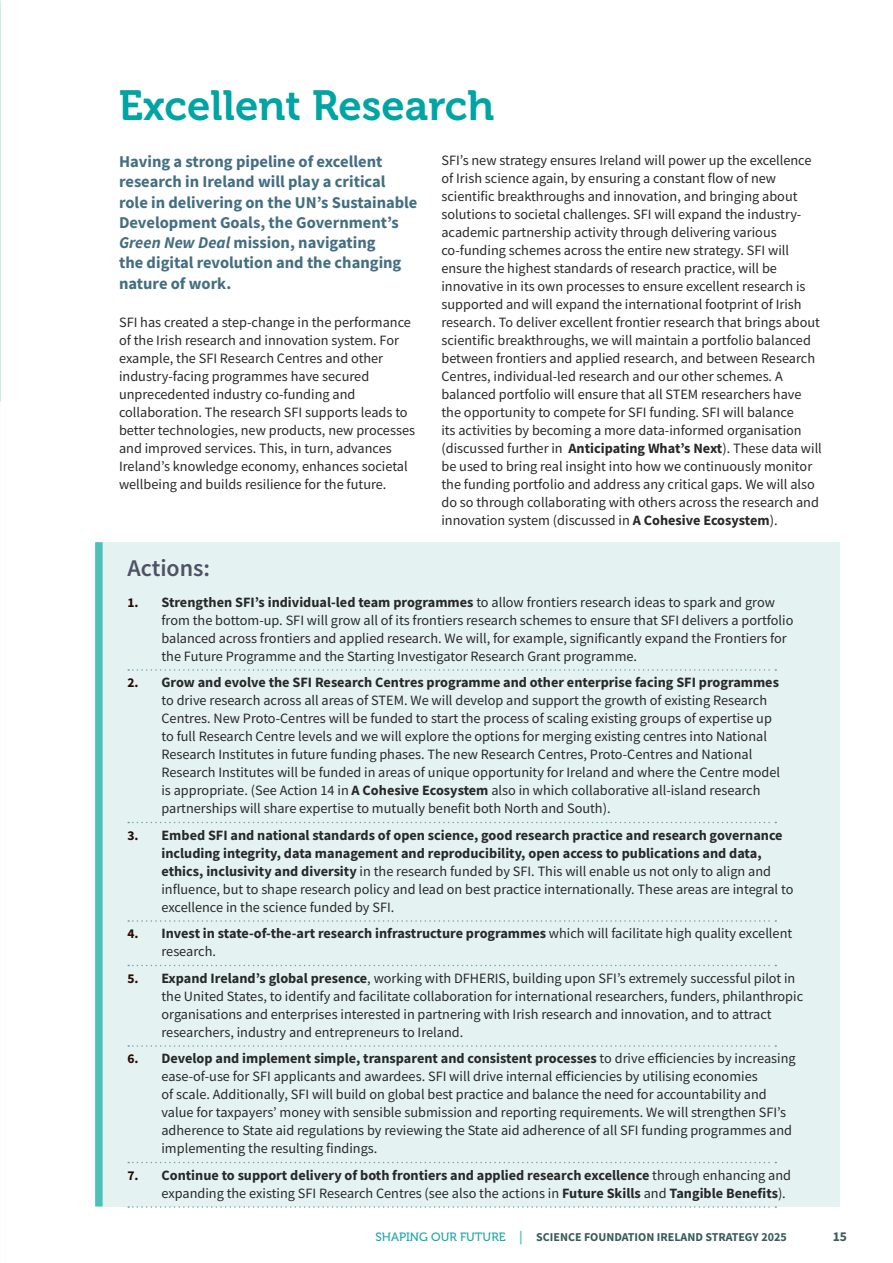
<style>
.page{position:relative;width:893px;height:1263px;background:#fff}
.page>*{position:absolute;margin:0;border:0;box-sizing:border-box;transform-origin:0 0}
.t1{font:42px "Museo 700";color:#00a4a3}
.t2{font:600 24px "Source Sans Pro";color:#515165}
.t3{font:700 16.5px/20.2px "Source Sans Pro";color:#446e81}
.t4{font:14.25px/18px "Source Sans Pro";color:#292829}
.t5{font:700 14.25px/18px "Source Sans Pro";color:#292829}
.t6{font:700 13.5px "Source Sans Pro";color:#3b5a5c}
.t7{font:700 12px "Source Sans Pro";color:#3b5a5c}
.s1{font-style:italic}
.s2{font-weight:700}
.s3{font-weight:700;font-size:13.5px;color:#290800}
.s4{font-size:13.5px;color:#290800}
.s5{font-weight:400}
.s6{font-family:"Museo 500";font-weight:400;color:#21a7a7}
.s7{font-size:13.5px;color:#59c4bc}
</style>
<div class="page">
<svg style="left:0;top:0;width:1px;height:402px"></svg>
<div style="left:97px;top:542px;width:743px;height:665px;background:#e4f3f1"></div>
<div style="left:95px;top:542px;width:8px;height:664px;background:#4dc1b9"></div>
<svg style="left:128px;top:669px;width:648px;height:2px"></svg>
<svg style="left:128px;top:822px;width:648px;height:1px"></svg>
<svg style="left:128px;top:920px;width:648px;height:2px"></svg>
<svg style="left:128px;top:965px;width:648px;height:1px"></svg>
<svg style="left:128px;top:1045px;width:648px;height:2px"></svg>
<svg style="left:128px;top:1162px;width:648px;height:1px"></svg>
<svg style="left:128px;top:1206px;width:648px;height:2px"></svg>
<h1 class="t1" style="left:119px;top:82px;width:377px">Excellent Research</h1>
<p class="t3" style="left:119px;top:151px;width:300px">Having a strong pipeline of excellent research in Ireland will play a critical role in delivering on the UN’s Sustainable Development Goals, the Government’s <span class="s1">Green New Deal</span> mission, navigating<br>the digital revolution and the changing nature of work.</p>
<p class="t4" style="left:119px;top:313px;width:297px">SFI has created a step-change in the performance of the Irish research and innovation system. For example, the SFI Research Centres and other industry-facing programmes have secured unprecedented industry co-funding and collaboration. The research SFI supports leads to better technologies, new products, new processes and improved services. This, in turn, advances Ireland’s knowledge economy, enhances societal wellbeing and builds resilience for the future.</p>
<p class="t4" style="left:441px;top:152px;width:382px">SFI’s new strategy ensures Ireland will power up the excellence of Irish science again, by ensuring a constant flow of new scientific breakthroughs and innovation, and bringing about solutions to societal challenges. SFI will expand the industry&shy;academic partnership activity through delivering various co-funding schemes across the entire new strategy. SFI will ensure the highest standards of research practice, will be innovative in its own processes to ensure excellent research is supported and will expand the international footprint of Irish research. To deliver excellent frontier research that brings about scientific breakthroughs, we will maintain a portfolio balanced between frontiers and applied research, and between Research Centres, individual-led research and our other schemes. A balanced portfolio will ensure that all STEM researchers have the opportunity to compete for SFI funding. SFI will balance<br>its activities by becoming a more data-informed organisation (discussed further in <span class="s2">Anticipating What’s Next</span>). These data will be used to bring real insight into how we continuously monitor the funding portfolio and address any critical gaps. We will also do so through collaborating with others across the research and innovation system (discussed in <span class="s2">A Cohesive Ecosystem</span>).</p>
<h2 class="t2" style="left:127px;top:552px;width:84px">Actions:</h2>
<p class="t4" style="left:161px;top:593px;width:633px;text-indent:-34px"><span class="s3">1.</span> <span class="s2">Strengthen SFI’s individual-led team programmes</span> to allow frontiers research ideas to spark and grow from the bottom-up. SFI will grow all of its frontiers research schemes to ensure that SFI delivers a portfolio balanced across frontiers and applied research. We will, for example, significantly expand the Frontiers for the Future Programme and the Starting Investigator Research Grant programme.</p>
<p class="t4" style="left:161px;top:673px;width:620px;text-indent:-34px"><span class="s3">2.</span> <span class="s2">Grow and evolve the SFI Research Centres programme and other enterprise facing SFI programmes </span>to drive research across all areas of STEM. We will develop and support the growth of existing Research Centres. New Proto-Centres will be funded to start the process of scaling existing groups of expertise up to full Research Centre levels and we will explore the options for merging existing centres into National Research Institutes in future funding phases. The new Research Centres, Proto-Centres and National Research Institutes will be funded in areas of unique opportunity for Ireland and where the Centre model is appropriate. (See Action 14 in <span class="s2">A Cohesive Ecosystem</span> also in which collaborative all-island research partnerships will share expertise to mutually benefit both North and South).</p>
<p class="t5" style="left:161px;top:826px;width:633px;text-indent:-34px"><span class="s4">3.</span> Embed SFI and national standards of open science, good research practice and research governance including integrity, data management and reproducibility, open access to publications and data, ethics, inclusivity and diversity <span class="s5">in the research funded by SFI. This will enable us not only to align and influence, but to shape research policy and lead on best practice internationally. These areas are integral to excellence in the science funded by SFI.</span></p>
<p class="t5" style="left:161px;top:924px;width:632px;text-indent:-34px"><span class="s4">4.</span> Invest in state-of-the-art research infrastructure programmes <span class="s5">which will facilitate high quality excellent research.</span></p>
<p class="t4" style="left:161px;top:969px;width:643px;text-indent:-34px"><span class="s3">5.</span> <span class="s2">Expand Ireland’s global presence</span>, working with DFHERIS, building upon SFI’s extremely successful pilot in the United States, to identify and facilitate collaboration for international researchers, funders, philanthropic organisations and enterprises interested in partnering with Irish research and innovation, and to attract researchers, industry and entrepreneurs to Ireland.</p>
<p class="t4" style="left:161px;top:1049px;width:636px;text-indent:-34px"><span class="s3">6.</span> <span class="s2">Develop and implement simple, transparent and consistent processes</span> to drive efficiencies by increasing ease-of-use for SFI applicants and awardees. SFI will drive internal efficiencies by utilising economies<br>of scale. Additionally, SFI will build on global best practice and balance the need for accountability and value for taxpayers’ money with sensible submission and reporting requirements. We will strengthen SFI’s adherence to State aid regulations by reviewing the State aid adherence of all SFI funding programmes and implementing the resulting findings.</p>
<p class="t5" style="left:161px;top:1166px;width:631px;text-indent:-34px"><span class="s4">7.</span> Continue to support delivery of both frontiers and applied research excellence <span class="s5">through enhancing and expanding the existing SFI Research Centres (see also the actions in</span> Future Skills <span class="s5">and</span> Tangible Benefits<span class="s5">).</span></p>
<p class="t7" style="left:375px;top:1229px;width:413px"><span class="s6">SHAPING OUR FUTURE</span> <span class="s7">|</span> SCIENCE FOUNDATION IRELAND STRATEGY 2025</p>
<p class="t6" style="left:833px;top:1227px;width:16px">15</p>
</div>
